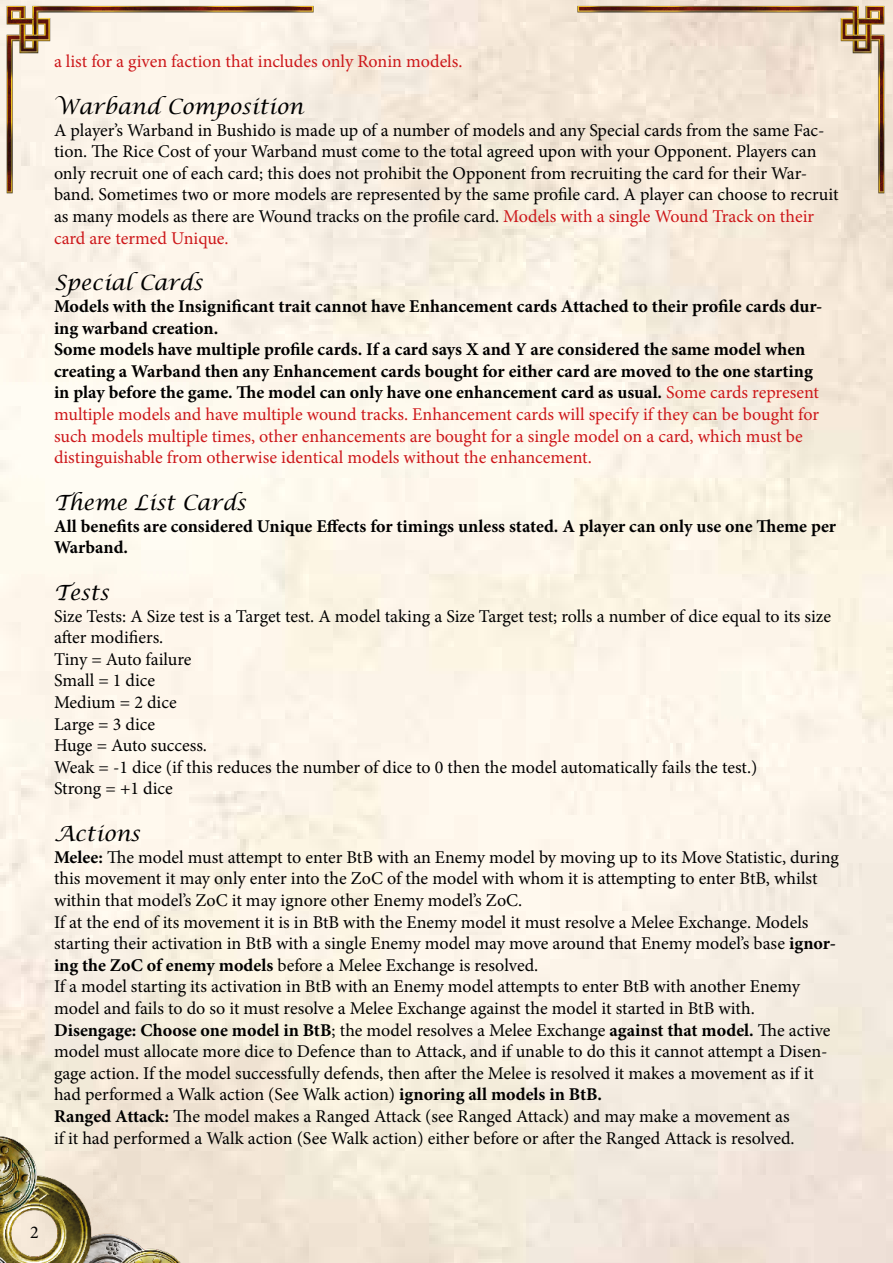
<style>
.page{position:relative;width:893px;height:1263px;background:#fff}
.page>*{position:absolute;margin:0;border:0;box-sizing:border-box;transform-origin:0 0}
.t1{font:italic 21px "Lucida Calligraphy";color:#000}
.t2{font:18px/21.6px "Minion Pro";letter-spacing:-.005em;color:#000}
.t3{font:700 18px/21.6px "Minion Pro";color:#000}
.t4{font:18px "Minion Pro";color:#cd171a}
.s1{color:#cd171a}
.s2{font-weight:400;color:#cd171a}
.s3{font-weight:700}
</style>
<div class="page">
<img style="left:0;top:1112px;width:189px;height:151px">
<img style="left:574px;top:5px;width:311px;height:191px">
<img style="left:5px;top:5px;width:311px;height:191px">
<p class="t4" style="left:54px;top:49px;width:410px">a list for a given faction that includes only Ronin models.</p>
<p class="t1" style="left:54px;top:94px;width:251px">Warband Composition</p>
<p class="t2" style="left:54px;top:119px;width:786px">A player’s Warband in Bushido is made up of a number of models and any Special cards from the same Fac&shy;tion. The Rice Cost of your Warband must come to the total agreed upon with your Opponent. Players can only recruit one of each card; this does not prohibit the Opponent from recruiting the card for their War&shy;band. Sometimes two or more models are represented by the same profile card. A player can choose to recruit as many models as there are Wound tracks on the profile card. <span class="s1">Models with a single Wound Track on their card are termed Unique.</span></p>
<p class="t1" style="left:54px;top:270px;width:150px">Special Cards</p>
<p class="t3" style="left:54px;top:295px;width:770px">Models with the Insignificant trait cannot have Enhancement cards Attached to their profile cards dur&shy;ing warband creation.<br>Some models have multiple profile cards. If a card says X and Y are considered the same model when creating a Warband then any Enhancement cards bought for either card are moved to the one starting in play before the game. The model can only have one enhancement card as usual. <span class="s2">Some cards represent multiple models and have multiple wound tracks. Enhancement cards will specify if they can be bought for such models multiple times, other enhancements are bought for a single model on a card, which must be distinguishable from otherwise identical models without the enhancement.</span></p>
<p class="t1" style="left:54px;top:490px;width:193px">Theme List Cards</p>
<p class="t3" style="left:54px;top:515px;width:784px">All benefits are considered Unique Effects for timings unless stated. A player can only use one Theme per<br>Warband.</p>
<p class="t1" style="left:54px;top:580px;width:56px">Tests</p>
<p class="t2" style="left:54px;top:605px;width:779px">Size Tests: A Size test is a Target test. A model taking a Size Target test; rolls a number of dice equal to its size after modifiers.<br>Tiny = Auto failure<br>Small = 1 dice<br>Medium = 2 dice<br>Large = 3 dice<br>Huge = Auto success.<br>Weak = -1 dice (if this reduces the number of dice to 0 then the model automatically fails the test.)<br>Strong = +1 dice</p>
<p class="t1" style="left:54px;top:821px;width:88px">Actions</p>
<p class="t2" style="left:54px;top:846px;width:786px"><span class="s3">Melee:</span> The model must attempt to enter BtB with an Enemy model by moving up to its Move Statistic, during this movement it may only enter into the ZoC of the model with whom it is attempting to enter BtB, whilst within that model’s ZoC it may ignore other Enemy model’s ZoC.<br>If at the end of its movement it is in BtB with the Enemy model it must resolve a Melee Exchange. Models starting their activation in BtB with a single Enemy model may move around that Enemy model’s base <span class="s3">ignor&shy;ing the ZoC of enemy models</span> before a Melee Exchange is resolved.<br>If a model starting its activation in BtB with an Enemy model attempts to enter BtB with another Enemy model and fails to do so it must resolve a Melee Exchange against the model it started in BtB with.<br><span class="s3">Disengage: Choose one model in BtB</span>; the model resolves a Melee Exchange <span class="s3">against that model.</span> The active model must allocate more dice to Defence than to Attack, and if unable to do this it cannot attempt a Disen&shy;gage action. If the model successfully defends, then after the Melee is resolved it makes a movement as if it had performed a Walk action (See Walk action) <span class="s3">ignoring all models in BtB.<br>Ranged Attack:</span> The model makes a Ranged Attack (see Ranged Attack) and may make a movement as<br>if it had performed a Walk action (See Walk action) either before or after the Ranged Attack is resolved.</p>
<p class="t2" style="left:30px;top:1221px;width:10px">2</p>
</div>
